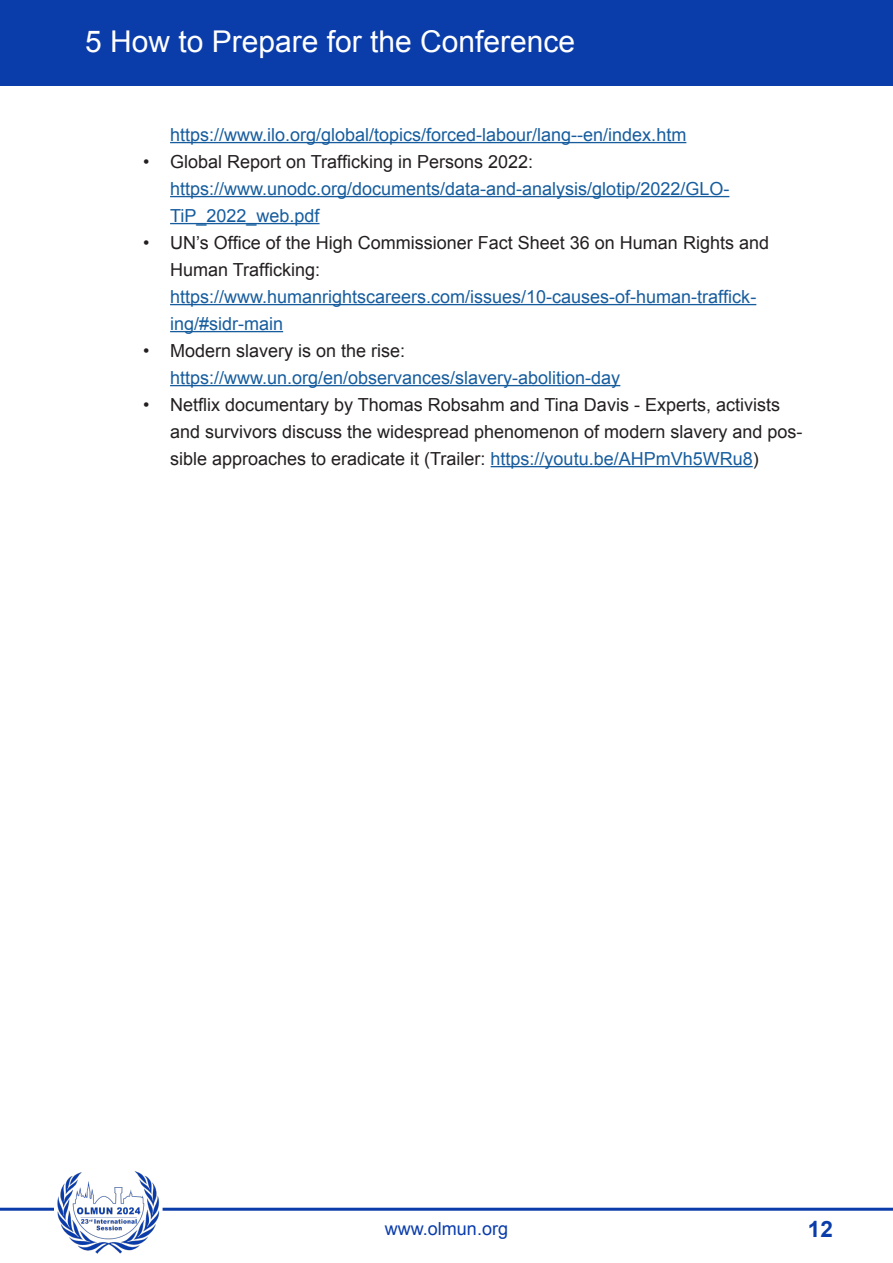
<style>
.page{position:relative;width:893px;height:1263px;background:#fff}
.page>*{position:absolute;margin:0;border:0;box-sizing:border-box;transform-origin:0 0}
.t1{font:30px "Arial";color:#fff}
.t2{font:700 22.5px "Arial";color:#0a3caa}
.t3{font:18px/27px "Arial";color:#175d9e}
.t4{font:18px/27px "Arial";color:#231f20}
.t5{font:18px "Arial";color:#0a3caa}
.s1{color:#231f20}
.s2{color:#175d9e}
</style>
<div class="page">
<hr style="left:0;top:1208px;width:54px;height:3px;background:#0a3caa">
<hr style="left:163px;top:1208px;width:730px;height:3px;background:#0a3caa">
<div style="left:0;top:0;width:893px;height:85px;background:#0a3caa"></div>
<hr style="left:170px;top:142px;width:516px;height:1px;background:#175d9e">
<hr style="left:170px;top:196px;width:559px;height:1px;background:#175d9e">
<hr style="left:170px;top:223px;width:150px;height:1px;background:#175d9e">
<hr style="left:170px;top:304px;width:586px;height:1px;background:#175d9e">
<hr style="left:170px;top:331px;width:113px;height:1px;background:#175d9e">
<hr style="left:170px;top:385px;width:450px;height:1px;background:#175d9e">
<hr style="left:491px;top:466px;width:262px;height:1px;background:#175d9e">
<img style="left:57px;top:1171px;width:103px;height:83px">
<p class="t1" style="left:85px;top:21px;width:492px">5 How to Prepare for the Conference</p>
<p class="t3" style="left:170px;top:121px;width:518px">https://www.ilo.org/global/topics/forced-labour/lang--en/index.htm</p>
<p class="t3" style="left:170px;top:148px;width:561px;text-indent:-27px"><span class="s1">• Global Report on Trafficking in Persons 2022: </span>https://www.unodc.org/documents/data-and-analysis/glotip/2022/GLO-<br>TiP_2022_web.pdf</p>
<p class="t3" style="left:170px;top:229px;width:600px;text-indent:-27px"><span class="s1">• UN’s Office of the High Commissioner Fact Sheet 36 on Human Rights and Human Trafficking: </span>https://www.humanrightscareers.com/issues/10-causes-of-human-traffick&shy;ing/#sidr-main</p>
<p class="t3" style="left:170px;top:337px;width:452px;text-indent:-27px"><span class="s1">• Modern slavery is on the rise: </span>https://www.un.org/en/observances/slavery-abolition-day</p>
<p class="t4" style="left:170px;top:391px;width:634px;text-indent:-27px">• Netflix documentary by Thomas Robsahm and Tina Davis - Experts, activists and survivors discuss the widespread phenomenon of modern slavery and pos&shy;sible approaches to eradicate it (Trailer: <span class="s2">https://youtu.be/AHPmVh5WRu8</span>)</p>
<p class="t5" style="left:385px;top:1216px;width:125px">www.olmun.org</p>
<p class="t2" style="left:808px;top:1214px;width:27px">12</p>
</div>
